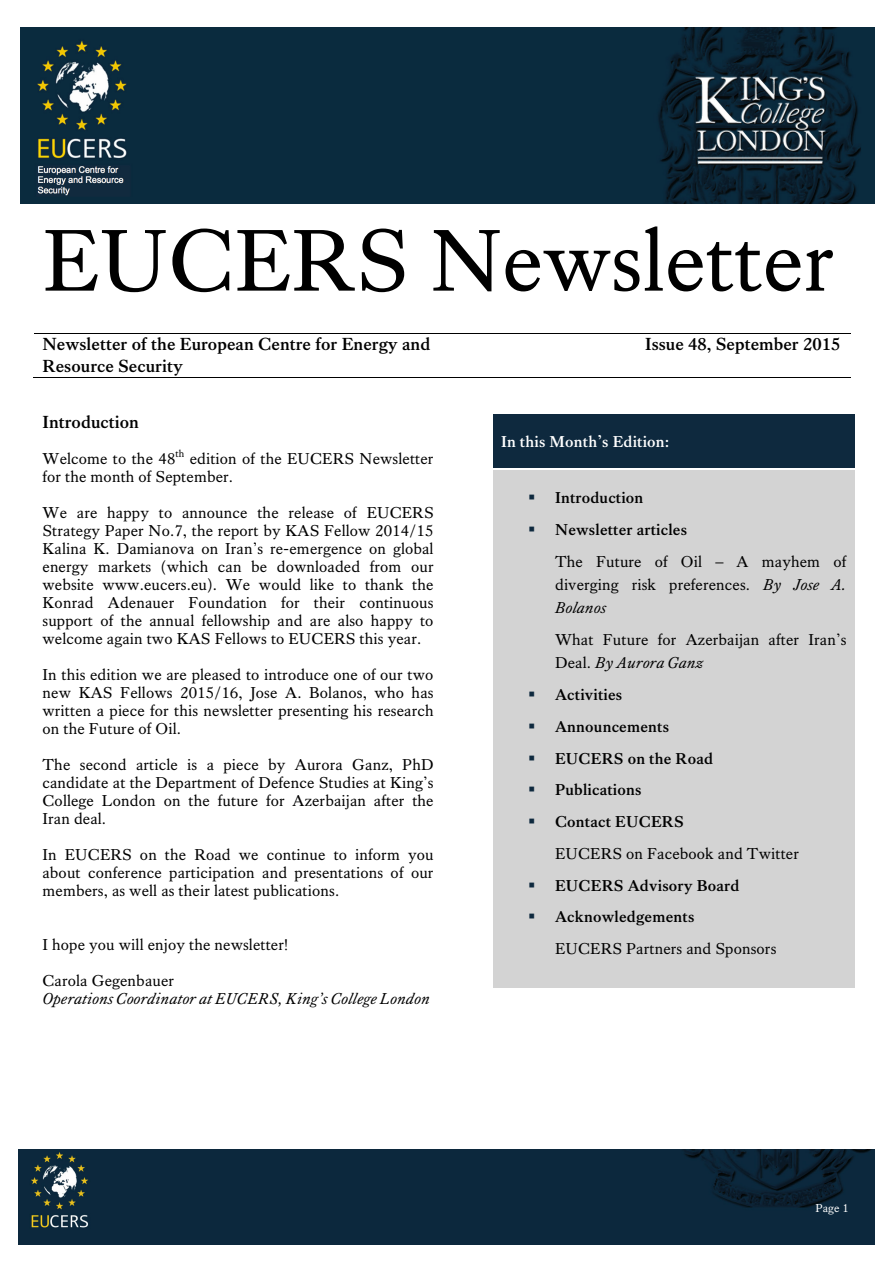
<style>
.page{position:relative;width:893px;height:1263px;background:#fff}
.page>*{position:absolute;margin:0;border:0;box-sizing:border-box;transform-origin:0 0}
.t1{font:90px "Kings Caslon Text";color:#000}
.t2{font:700 18px/21.6px "Kings Caslon Text";color:#000}
.t3{font:16.2px/18px "Kings Caslon Text";letter-spacing:.01em;color:#000;text-align:justify}
.t4{font:700 16.2px/31.8px "Kings Caslon Text";letter-spacing:.01em;color:#000}
.t5{font:italic 16.2px "Kings Caslon Text";letter-spacing:.01em;color:#000}
.t6{font:700 16.2px "Kings Caslon Text";letter-spacing:.01em;color:#fff}
.t7{font:11.85px "Kings Caslon Text";color:#fff}
.t8{font:10.5px "Kings Caslon Text";color:#000}
.s1{font-style:italic}
</style>
<div class="page">
<img style="left:18px;top:1149px;width:856px;height:96px">
<hr style="left:34px;top:333px;width:455px;height:1px;background:#000">
<hr style="left:490px;top:333px;width:360px;height:1px;background:#000">
<hr style="left:33px;top:377px;width:456px;height:1px;background:#000">
<hr style="left:489px;top:377px;width:361px;height:1px;background:#000">
<div style="left:492px;top:414px;width:362px;height:54px;background:#0e293e"></div>
<div style="left:492px;top:470px;width:362px;height:518px;background:#d3d3d3"></div>
<img style="left:20px;top:27px;width:854px;height:177px">
<h1 class="t1" style="left:42px;top:208px;width:793px">EUCERS Newsletter</h1>
<p class="t2" style="left:42px;top:334px;width:389px">Newsletter of the European Centre for Energy and<br>Resource Security</p>
<p class="t2" style="left:645px;top:334px;width:197px">Issue 48, September 2015</p>
<p class="t2" style="left:42px;top:411px;width:98px">Introduction</p>
<p class="t3" style="left:42px;top:450px;width:134px">Welcome to the 48</p>
<p class="t8" style="left:175px;top:447px;width:10px">th</p>
<p class="t6" style="left:501px;top:432px;width:170px">In this Month’s Edition:</p>
<p class="t3" style="left:42px;top:450px;width:392px;text-indent:147px">edition of the EUCERS Newsletter for the month of September.</p>
<p class="t3" style="left:42px;top:504px;width:392px">We are happy to announce the release of EUCERS Strategy Paper No.7, the report by KAS Fellow 2014/15<br>Kalina K. Damianova on Iran’s re-emergence on global energy markets (which can be downloaded from our website www.eucers.eu). We would like to thank the Konrad Adenauer Foundation for their continuous support of the annual fellowship and are also happy to welcome again two KAS Fellows to EUCERS this year.</p>
<p class="t3" style="left:43px;top:666px;width:392px">In this edition we are pleased to introduce one of our two new KAS Fellows 2015/16, Jose A. Bolanos, who has written a piece for this newsletter presenting his research on the Future of Oil.</p>
<p class="t3" style="left:43px;top:756px;width:392px">The second article is a piece by Aurora Ganz, PhD candidate at the Department of Defence Studies at King’s College London on the future for Azerbaijan after the Iran deal.</p>
<p class="t3" style="left:43px;top:846px;width:392px">In EUCERS on the Road we continue to inform you about conference participation and presentations of our members, as well as their latest publications.</p>
<p class="t3" style="left:43px;top:936px;width:247px">I hope you will enjoy the newsletter!</p>
<p class="t3" style="left:43px;top:972px;width:133px">Carola Gegenbauer</p>
<p class="t5" style="left:43px;top:989px;width:388px">Operations Coordinator at EUCERS, King’s College London</p>
<p class="t4" style="left:555px;top:482px;width:134px">Introduction<br>Newsletter articles</p>
<p class="t3" style="left:555px;top:550px;width:293px;line-height:23.2px">The Future of Oil – A mayhem of diverging risk preferences. <span class="s1">By Jose A.<br>Bolanos</span></p>
<p class="t3" style="left:555px;top:628px;width:293px;line-height:23.4px">What Future for Azerbaijan after Iran’s<br>Deal. <span class="s1">By Aurora Ganz</span></p>
<p class="t4" style="left:555px;top:679px;width:160px">Activities<br>Announcements<br>EUCERS on the Road<br>Publications<br>Contact EUCERS</p>
<p class="t3" style="left:555px;top:844px;width:245px">EUCERS on Facebook and Twitter</p>
<p class="t4" style="left:555px;top:869px;width:186px">EUCERS Advisory Board<br>Acknowledgements</p>
<p class="t3" style="left:555px;top:940px;width:223px">EUCERS Partners and Sponsors</p>
<p class="t7" style="left:815px;top:1201px;width:35px">Page 1</p>
</div>
